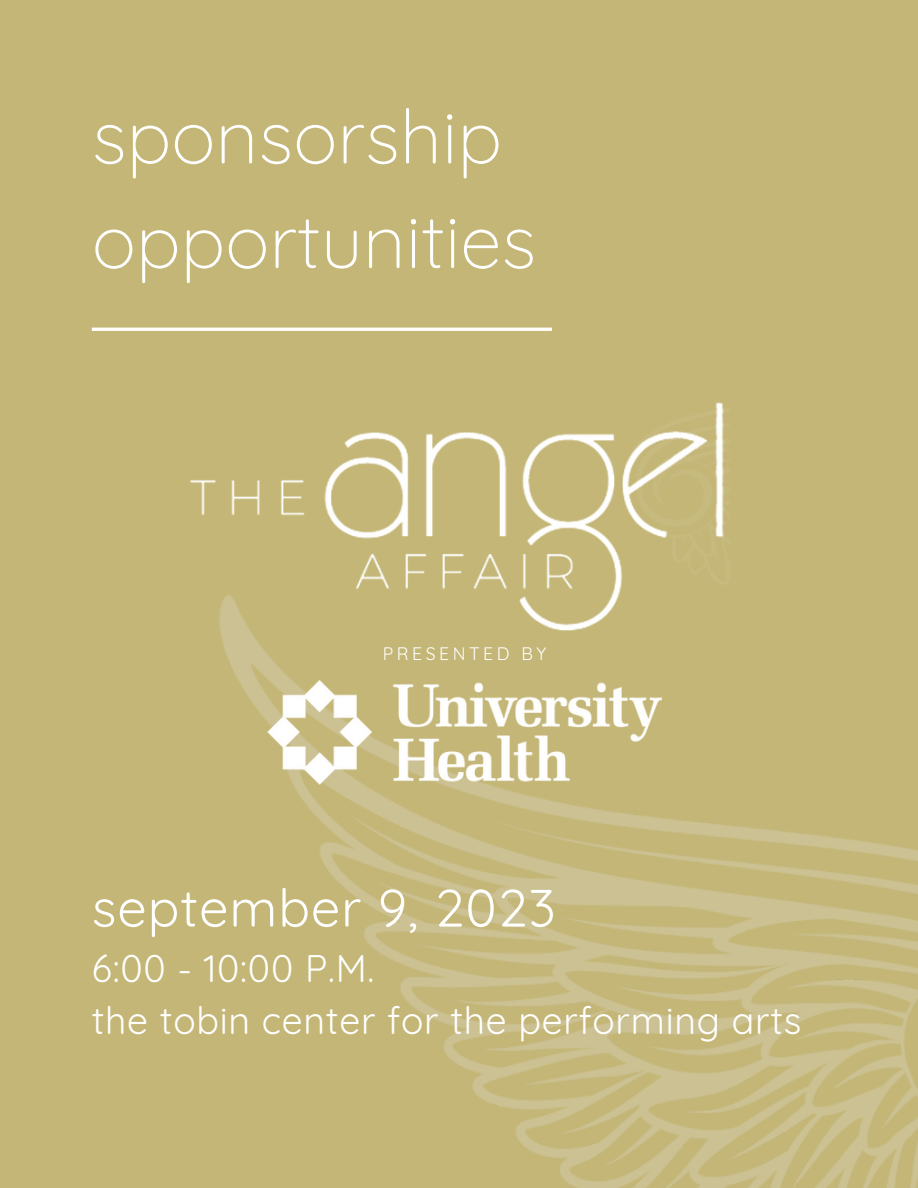
<style>
.page{position:relative;width:918px;height:1188px;background:#c4b677}
.page>*{position:absolute;margin:0;border:0;box-sizing:border-box;transform-origin:0 0}
.t1{font:300 75px/104.7px "Quicksand";color:#fff}
.t2{font:52.5px "Quicksand";letter-spacing:.02em;color:#fff}
.t3{font:37.5px "Quicksand";letter-spacing:.02em;color:#fff}
.t4{font:17.7px "Quicksand";letter-spacing:.2em;color:#fff}
</style>
<div class="page">
<img style="left:220px;top:631px;width:698px;height:557px">
<hr style="left:92px;top:328px;width:460px;height:3px;background:#fff">
<img style="left:190px;top:402px;width:535px;height:229px">
<img style="left:268px;top:680px;width:393px;height:105px">
<p class="t1" style="left:92px;top:83px;width:446px">sponsorship opportunities</p>
<p class="t4" style="left:383px;top:642px;width:165px">PRESENTED BY</p>
<p class="t2" style="left:92px;top:874px;width:465px">september 9, 2023</p>
<p class="t3" style="left:92px;top:944px;width:284px">6:00 - 10:00 P.M.</p>
<p class="t3" style="left:92px;top:996px;width:711px">the tobin center for the performing arts</p>
</div>
